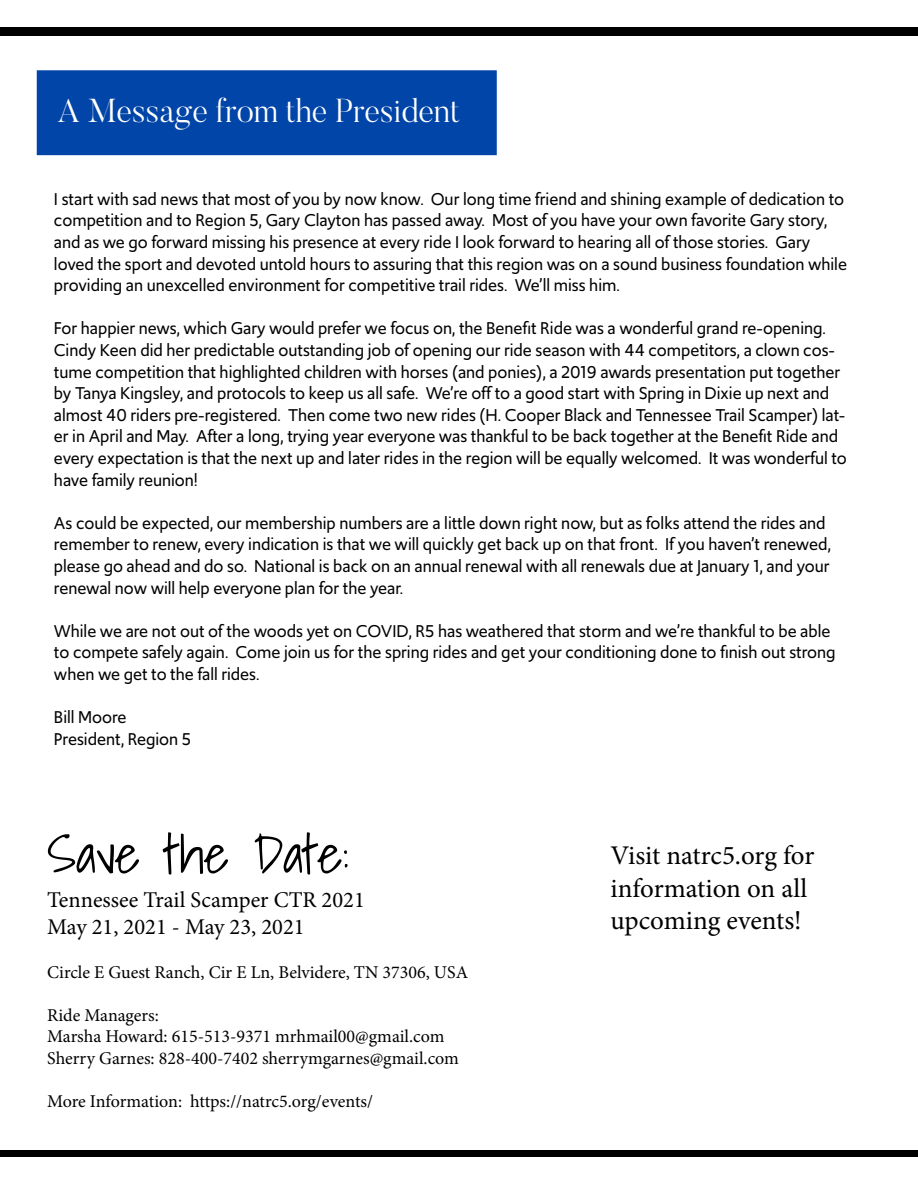
<style>
.page{position:relative;width:918px;height:1188px;background:#fff}
.page>*{position:absolute;margin:0;border:0;box-sizing:border-box;transform-origin:0 0}
.t1{font:300 54px "Shadows Into";color:#000}
.t2{font:300 33px "Butler";color:#fff}
.t3{font:27px/32.4px "Minion Pro";letter-spacing:-.005em;color:#000}
.t4{font:22.5px/27px "Minion Pro";color:#000}
.t5{font:18px/21.6px "Upgrade";color:#000}
.t6{font:18px/21.6px "Minion Pro";color:#000}
</style>
<div class="page">
<div style="left:37px;top:70px;width:460px;height:85px;background:#0045a7;border:2px solid #0045a7"></div>
<div style="left:0;top:27px;width:918px;height:9px;background:#000"></div>
<div style="left:0;top:1150px;width:918px;height:7px;background:#000"></div>
<h2 class="t2" style="left:58px;top:89px;width:404px">A Message from the President</h2>
<p class="t5" style="left:54px;top:188px;width:795px">I start with sad news that most of you by now know. Our long time friend and shining example of dedication to competition and to Region 5, Gary Clayton has passed away. Most of you have your own favorite Gary story, and as we go forward missing his presence at every ride I look forward to hearing all of those stories. Gary loved the sport and devoted untold hours to assuring that this region was on a sound business foundation while providing an unexcelled environment for competitive trail rides. We’ll miss him.</p>
<p class="t5" style="left:54px;top:317px;width:794px">For happier news, which Gary would prefer we focus on, the Benefit Ride was a wonderful grand re-opening.<br>Cindy Keen did her predictable outstanding job of opening our ride season with 44 competitors, a clown cos&shy;tume competition that highlighted children with horses (and ponies), a 2019 awards presentation put together by Tanya Kingsley, and protocols to keep us all safe. We’re off to a good start with Spring in Dixie up next and almost 40 riders pre-registered. Then come two new rides (H. Cooper Black and Tennessee Trail Scamper) lat&shy;er in April and May. After a long, trying year everyone was thankful to be back together at the Benefit Ride and every expectation is that the next up and later rides in the region will be equally welcomed. It was wonderful to have family reunion!</p>
<p class="t5" style="left:54px;top:512px;width:778px">As could be expected, our membership numbers are a little down right now, but as folks attend the rides and remember to renew, every indication is that we will quickly get back up on that front. If you haven’t renewed, please go ahead and do so. National is back on an annual renewal with all renewals due at January 1, and your renewal now will help everyone plan for the year.</p>
<p class="t5" style="left:54px;top:620px;width:783px">While we are not out of the woods yet on COVID, R5 has weathered that storm and we’re thankful to be able to compete safely again. Come join us for the spring rides and get your conditioning done to finish out strong when we get to the fall rides.</p>
<p class="t5" style="left:54px;top:706px;width:139px">Bill Moore<br>President, Region 5</p>
<h1 class="t1" style="left:47px;top:810px;width:304px">Save the Date:</h1>
<p class="t4" style="left:47px;top:887px;width:319px">Tennessee Trail Scamper CTR 2021<br>May 21, 2021 - May 23, 2021</p>
<p class="t6" style="left:47px;top:961px;width:422px">Circle E Guest Ranch, Cir E Ln, Belvidere, TN 37306, USA</p>
<p class="t6" style="left:47px;top:1004px;width:413px">Ride Managers:<br>Marsha Howard: 615-513-9371 mrhmail00@gmail.com<br>Sherry Garnes: 828-400-7402 sherrymgarnes@gmail.com</p>
<p class="t6" style="left:47px;top:1091px;width:327px">More Information: https://natrc5.org/events/</p>
<h3 class="t3" style="left:610px;top:840px;width:205px">Visit natrc5.org for information on all upcoming events!</h3>
</div>
